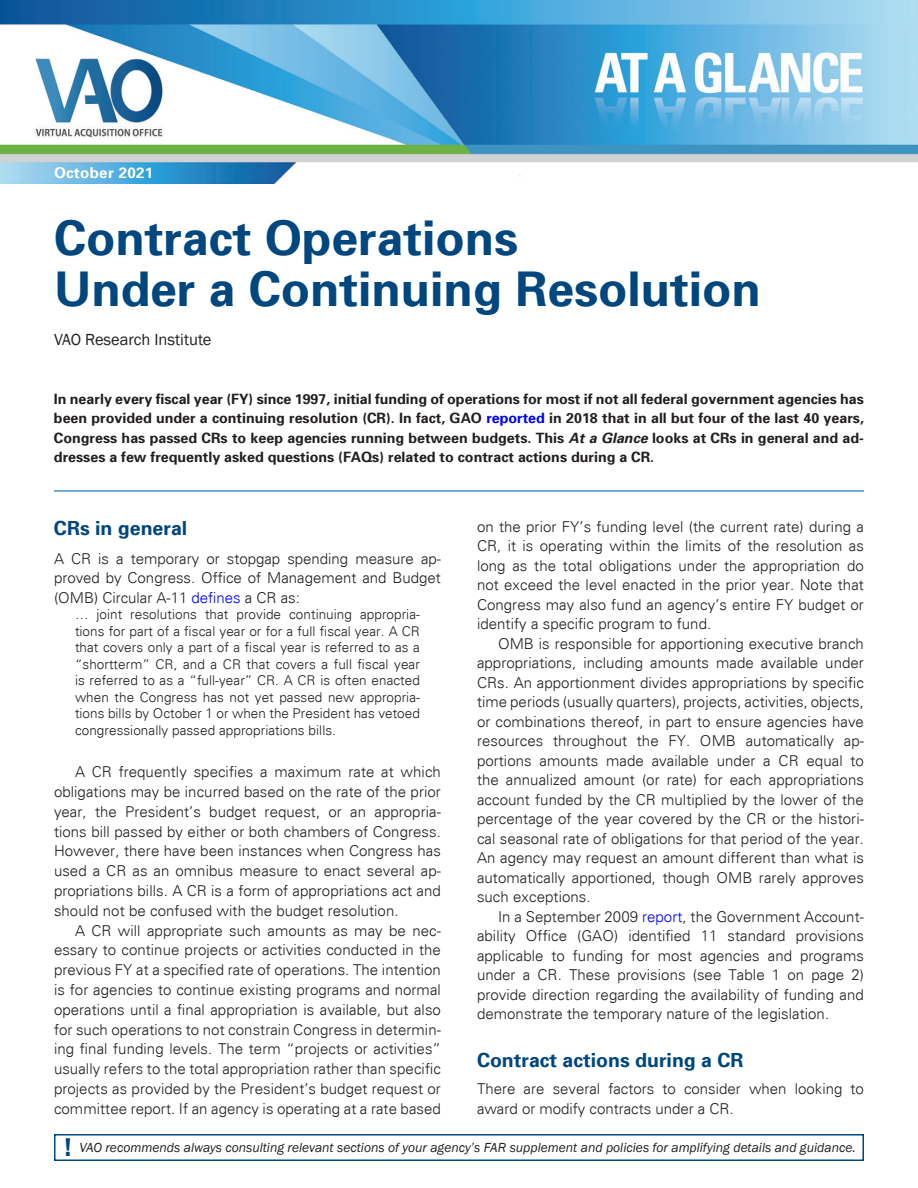
<style>
.page{position:relative;width:918px;height:1188px;background:#fff}
.page>*{position:absolute;margin:0;border:0;box-sizing:border-box;transform-origin:0 0}
.t1{font:700 48px/51px "Univers 65";color:#00467f}
.t2{font:600 26.4px "Franklin Gothic";color:#00467f;scale:.91 1}
.t3{font:700 19.5px "Univers 65";color:#00467f}
.t4{font:16.5px "Franklin Gothic";color:#231f20}
.t5{font:300 15px/19.5px "Univers";letter-spacing:.005em;color:#231f20;text-align:justify}
.t6{font:700 15px "Univers 65";letter-spacing:.02em;color:#fff}
.t7{font:700 14.25px/19.5px "Univers 65";color:#231f20;text-align:justify}
.t8{font:300 13.5px/16.5px "Univers";letter-spacing:.005em;color:#231f20;text-align:justify}
.t9{font:italic 13.5px "Franklin Gothic";color:#231f20}
.s1{color:#00f}
.s2{font-style:italic}
</style>
<div class="page">
<img style="left:0;top:0;width:918px;height:183px">
<div style="left:54px;top:1134px;width:810px;height:27px;border:2px solid #00467f"></div>
<hr style="left:54px;top:490px;width:810px;height:2px;background:#4493c1">
<p class="t6" style="left:54px;top:163px;width:101px">October 2021</p>
<h1 class="t1" style="left:54px;top:211px;width:708px">Contract Operations<br>Under a Continuing Resolution</h1>
<p class="t4" style="left:54px;top:329px;width:159px">VAO Research Institute</p>
<p class="t7" style="left:54px;top:389px;width:812px">In nearly every fiscal year (FY) since 1997, initial funding of operations for most if not all federal government agencies has been provided under a continuing resolution (CR). In fact, GAO <span class="s1">reported</span> in 2018 that in all but four of the last 40 years, Congress has passed CRs to keep agencies running between budgets. This <span class="s2">Ata Glance</span> looks at CRs in general and ad&shy;dresses a few frequently asked questions (FAQs) related to contract actions during a CR.</p>
<h3 class="t3" style="left:54px;top:516px;width:135px">CRs in general</h3>
<p class="t5" style="left:54px;top:549px;width:388px">A CR is a temporary or stopgap spending measure ap&shy;proved by Congress. Office of Management and Budget (OMB) Circular A-11 <span class="s1">defines</span> a CR as:</p>
<p class="t8" style="left:75px;top:606px;width:346px">… joint resolutions that provide continuing appropria&shy;tions for part of a fiscal year or for a full fiscal year. A CR that covers only a part of a fiscal year is referred to as a “shortterm” CR, and a CR that covers a full fiscal year is referred to as a “full-year” CR. A CR is often enacted when the Congress has not yet passed new appropria&shy;tions bills by October 1 or when the President has vetoed congressionally passed appropriations bills.</p>
<p class="t5" style="left:54px;top:762px;width:388px;text-indent:21px">A CR frequently specifies a maximum rate at which obligations may be incurred based on the rate of the prior year, the President’s budget request, or an appropria&shy;tions bill passed by either or both chambers of Congress.<br>However, there have been instances when Congress has used a CR as an omnibus measure to enact several ap&shy;propriations bills. A CR is a form of appropriations act and should not be confused with the budget resolution.</p>
<p class="t5" style="left:54px;top:920px;width:388px;text-indent:21px">A CR will appropriate such amounts as may be nec&shy;essary to continue projects or activities conducted in the previous FY at a specified rate of operations. The intention is for agencies to continue existing programs and normal operations until a final appropriation is available, but also for such operations to not constrain Congress in determin&shy;ing final funding levels. The term “projects or activities” usually refers to the total appropriation rather than specific projects as provided by the President’s budget request or committee report. If an agency is operating at a rate based</p>
<p class="t5" style="left:477px;top:517px;width:388px">on the prior FY’s funding level (the current rate) during a CR, it is operating within the limits of the resolution as long as the total obligations under the appropriation do not exceed the level enacted in the prior year. Note that Congress may also fund an agency’s entire FY budget or identify a specific program to fund.</p>
<p class="t5" style="left:477px;top:634px;width:388px;text-indent:21px">OMB is responsible for apportioning executive branch appropriations, including amounts made available under CRs. An apportionment divides appropriations by specific time periods (usually quarters), projects, activities, objects, or combinations thereof, in part to ensure agencies have resources throughout the FY. OMB automatically ap&shy;portions amounts made available under a CR equal to the annualized amount (or rate) for each appropriations account funded by the CR multiplied by the lower of the percentage of the year covered by the CR or the histori&shy;cal seasonal rate of obligations for that period of the year.<br>An agency may request an amount different than what is automatically apportioned, though OMB rarely approves such exceptions.</p>
<p class="t5" style="left:477px;top:907px;width:388px;text-indent:21px">In a September 2009 <span class="s1">report</span>, the Government Account&shy;ability Office (GAO) identified 11 standard provisions applicable to funding for most agencies and programs under a CR. These provisions (see Table 1 on page 2) provide direction regarding the availability of funding and demonstrate the temporary nature of the legislation.</p>
<h3 class="t3" style="left:477px;top:1048px;width:268px">Contract actions during a CR</h3>
<p class="t5" style="left:477px;top:1079px;width:388px">There are several factors to consider when looking to award or modify contracts under a CR.</p>
<h2 class="t2" style="left:64px;top:1131px;width:9px">!</h2>
<p class="t9" style="left:80px;top:1139px;width:778px">VAO recommends always consulting relevant sections of your agency’s FAR supplement and policies for amplifying details and guidance.</p>
</div>
